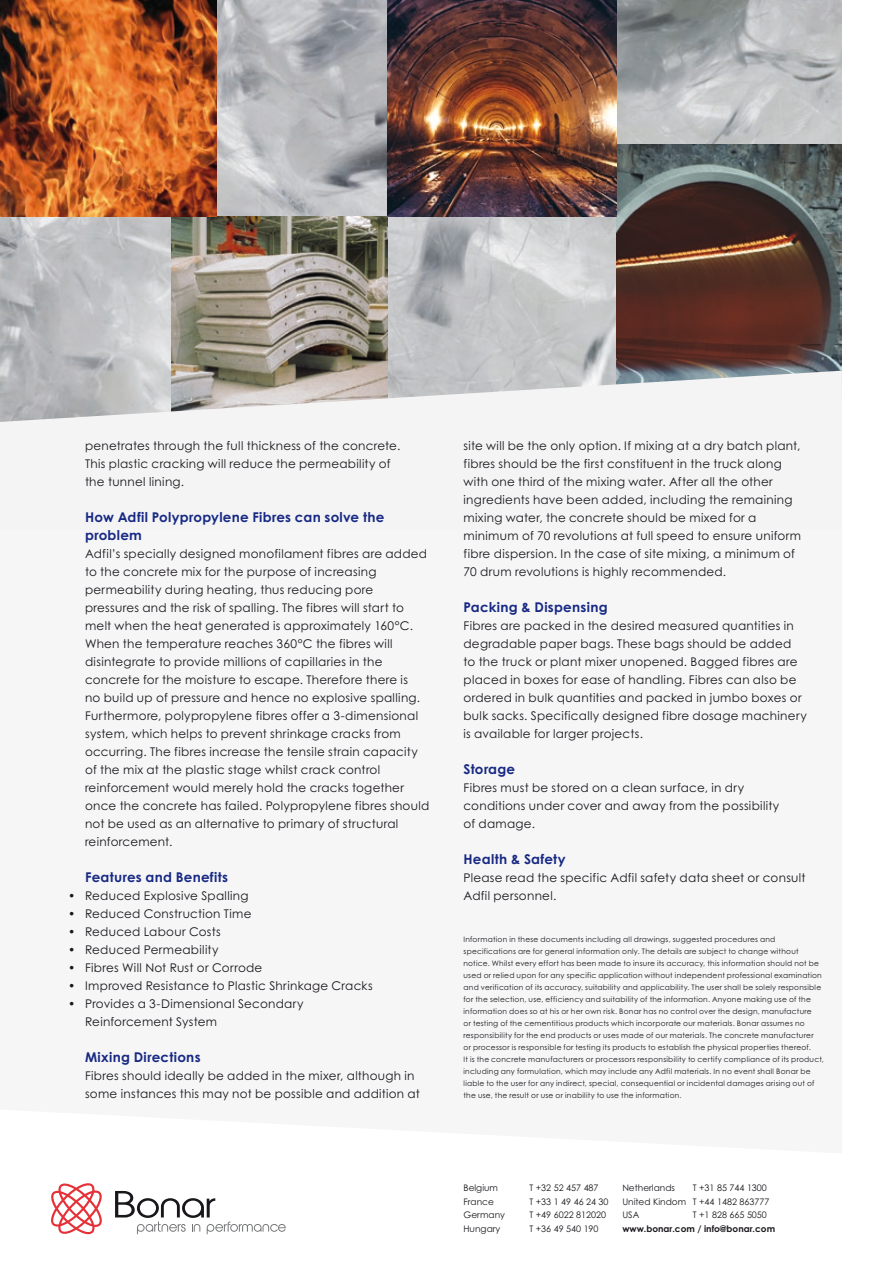
<style>
.page{position:relative;width:893px;height:1263px;background:#fff}
.page>*{position:absolute;margin:0;border:0;box-sizing:border-box;transform-origin:0 0}
.t1{font:700 13.5px/18px "Century Gothic Pro";letter-spacing:.02em;color:#172983}
.t2{font:12px/18px "Century Gothic Pro";letter-spacing:.025em;color:#1a171c}
.t3{font:9px/13.5px "Century Gothic Pro";color:#1a171c}
.t4{font:700 9px "Century Gothic Pro";color:#1a171c}
.t5{font:7.5px/12px "Century Gothic Pro";letter-spacing:.03em;color:#1a171c}
</style>
<div class="page">
<svg style="left:51px;top:1183px;width:51px;height:51px"></svg>
<svg style="left:115px;top:1191px;width:171px;height:43px"></svg>
<img style="left:0;top:0;width:842px;height:371px">
<img style="left:617px;top:144px;width:225px;height:227px">
<img style="left:388px;top:0;width:229px;height:216px">
<img style="left:171px;top:216px;width:217px;height:155px">
<img style="left:0;top:0;width:216px;height:216px">
<svg style="left:0;top:371px;width:842px;height:158px;fill:#f4f4f5"></svg>
<p class="t2" style="left:85px;top:437px;width:317px">penetrates through the full thickness of the concrete.<br>This plastic cracking will reduce the permeability of the tunnel lining.</p>
<p class="t1" style="left:85px;top:508px;width:301px">How Adfil Polypropylene Fibres can solve the problem</p>
<p class="t2" style="left:85px;top:545px;width:346px">Adfil’s specially designed monofilament fibres are added to the concrete mix for the purpose of increasing permeability during heating, thus reducing pore pressures and the risk of spalling. The fibres will start to melt when the heat generated is approximately 160°C.<br>When the temperature reaches 360°C the fibres will disintegrate to provide millions of capillaries in the concrete for the moisture to escape. Therefore there is<br>no build up of pressure and hence no explosive spalling.<br>Furthermore, polypropylene fibres offer a 3-dimensional system, which helps to prevent shrinkage cracks from occurring. The fibres increase the tensile strain capacity of the mix at the plastic stage whilst crack control reinforcement would merely hold the cracks together once the concrete has failed. Polypropylene fibres should not be used as an alternative to primary of structural reinforcement.</p>
<p class="t1" style="left:85px;top:868px;width:145px">Features and Benefits</p>
<p class="t2" style="left:68px;top:887px;width:182px">• Reduced Explosive Spalling</p>
<p class="t2" style="left:68px;top:905px;width:185px">• Reduced Construction Time</p>
<p class="t2" style="left:68px;top:923px;width:154px">• Reduced Labour Costs</p>
<p class="t2" style="left:68px;top:941px;width:152px">• Reduced Permeability</p>
<p class="t2" style="left:68px;top:959px;width:196px">• Fibres Will Not Rust or Corrode</p>
<p class="t2" style="left:68px;top:977px;width:306px">• Improved Resistance to Plastic Shrinkage Cracks</p>
<p class="t2" style="left:85px;top:995px;width:220px;text-indent:-17px">• Provides a 3-Dimensional Secondary<br>Reinforcement System</p>
<p class="t1" style="left:85px;top:1048px;width:117px">Mixing Directions</p>
<p class="t2" style="left:85px;top:1067px;width:336px">Fibres should ideally be added in the mixer, although in some instances this may not be possible and addition at</p>
<p class="t2" style="left:463px;top:437px;width:339px">site will be the only option. If mixing at a dry batch plant, fibres should be the first constituent in the truck along with one third of the mixing water. After all the other ingredients have been added, including the remaining mixing water, the concrete should be mixed for a minimum of 70 revolutions at full speed to ensure uniform fibre dispersion. In the case of site mixing, a minimum of 70 drum revolutions is highly recommended.</p>
<p class="t1" style="left:463px;top:598px;width:146px">Packing &amp; Dispensing</p>
<p class="t2" style="left:463px;top:617px;width:345px">Fibres are packed in the desired measured quantities in degradable paper bags. These bags should be added<br>to the truck or plant mixer unopened. Bagged fibres are placed in boxes for ease of handling. Fibres can also be ordered in bulk quantities and packed in jumbo boxes or bulk sacks. Specifically designed fibre dosage machinery is available for larger projects.</p>
<p class="t1" style="left:463px;top:760px;width:53px">Storage</p>
<p class="t2" style="left:463px;top:779px;width:317px">Fibres must be stored on a clean surface, in dry conditions under cover and away from the possibility of damage.</p>
<p class="t1" style="left:463px;top:850px;width:104px">Health &amp; Safety</p>
<p class="t2" style="left:463px;top:869px;width:343px">Please read the specific Adfil safety data sheet or consult<br>Adfil personnel.</p>
<p class="t5" style="left:463px;top:933px;width:362px">Information in these documents including all drawings, suggested procedures and specifications are for general information only. The details are subject to change without notice. Whilst every effort has been made to insure its accuracy, this information should not be used or relied upon for any specific application without independent professional examination and verification of its accuracy, suitability and applicability. The user shall be solely responsible for the selection, use, efficiency and suitability of the information. Anyone making use of the information does so at his or her own risk. Bonar has no control over the design, manufacture<br>or testing of the cementitious products which incorporate our materials. Bonar assumes no responsibility for the end products or uses made of our materials. The concrete manufacturer<br>or processor is responsible for testing its products to establish the physical properties thereof.<br>It is the concrete manufacturers or processors responsibility to certify compliance of its product, including any formulation, which may include any Adfil materials. In no event shall Bonar be liable to the user for any indirect, special, consequential or incidental damages arising out of the use, the result or use or inability to use the information.</p>
<p class="t3" style="left:463px;top:1181px;width:36px">Belgium</p>
<p class="t3" style="left:529px;top:1181px;width:71px">T +32 52 457 487</p>
<p class="t3" style="left:463px;top:1194px;width:32px">France</p>
<p class="t3" style="left:529px;top:1194px;width:81px">T +33 1 49 46 24 30</p>
<p class="t3" style="left:463px;top:1208px;width:43px">Germany</p>
<p class="t3" style="left:529px;top:1208px;width:78px">T +49 6022 812020</p>
<p class="t3" style="left:463px;top:1221px;width:38px">Hungary</p>
<p class="t3" style="left:529px;top:1221px;width:71px">T +36 49 540 190</p>
<p class="t3" style="left:622px;top:1181px;width:54px">Netherlands</p>
<p class="t3" style="left:622px;top:1181px;width:149px;text-indent:70px">T +31 85 744 1300<br>United Kindom T +44 1482 863777<br>USA</p>
<p class="t3" style="left:693px;top:1208px;width:76px">T +1 828 665 5050</p>
<p class="t4" style="left:622px;top:1223px;width:154px">www.bonar.com / info@bonar.com</p>
</div>
